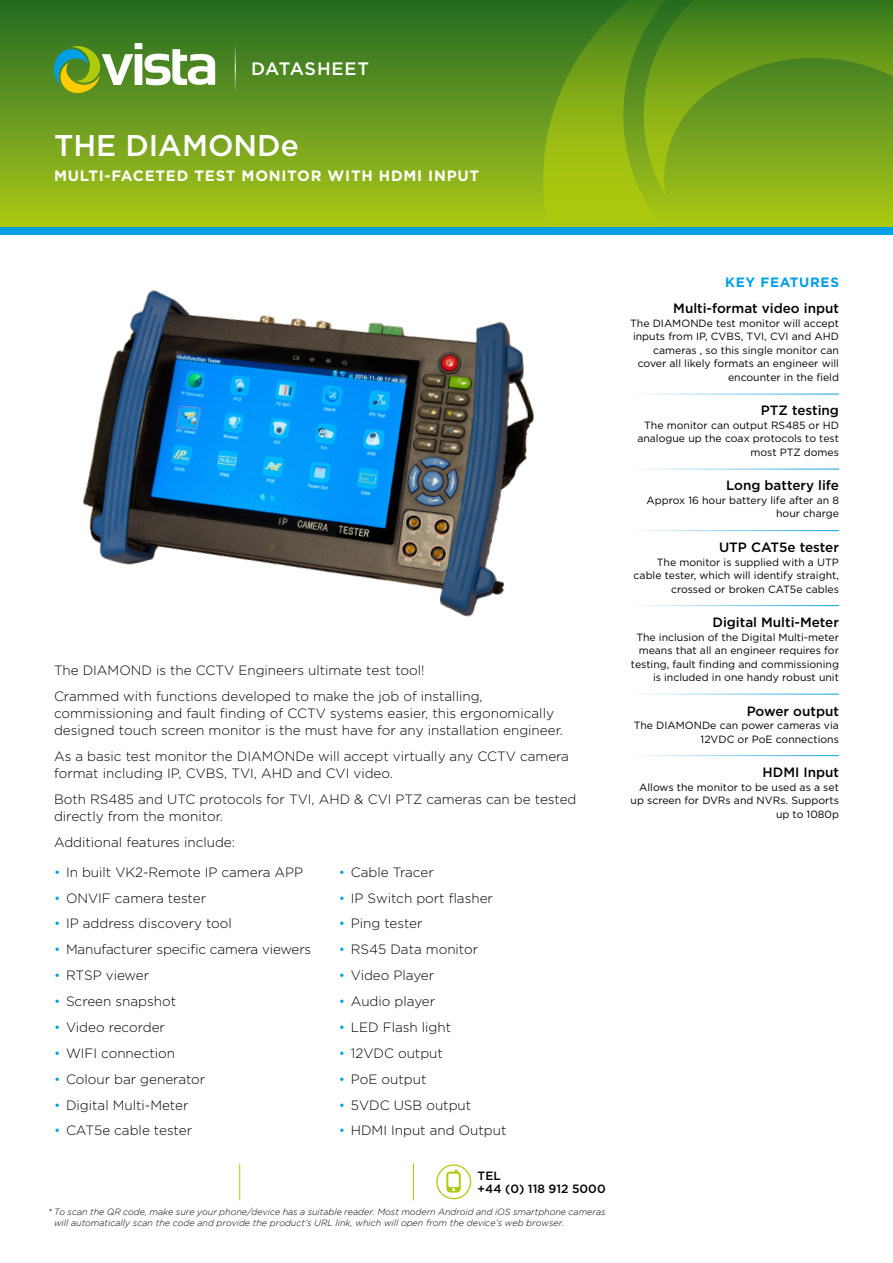
<style>
.page{position:relative;width:893px;height:1263px;background:#fff}
.page>*{position:absolute;margin:0;border:0;box-sizing:border-box;transform-origin:0 0}
.Main_Title{font:500 30px "Gotham";color:#fff}
.t1{font:500 18px "Gotham";letter-spacing:.045em;color:#fff}
.Subtitle{font:700 15px "Gotham";letter-spacing:.05em;color:#fff}
.Main_Text_Body{font:300 13.5px/17.2px "Gotham";color:#000}
.Key_Features_Titles{font:500 13.5px "Gotham";color:#000}
.Key_Features_Heading{font:700 13.5px "Gotham";letter-spacing:.05em;color:#009fe3}
.Key_Features_Text{font:500 13.5px "Gotham";color:#000}
.t2{font:500 12px "Gotham";color:#000}
.Key_Features_Text-2{font:10.5px/13.5px "Gotham";color:#000;text-align:right}
.t3{font:italic 300 9px/10.9px "Gotham";color:#000}
.s1{color:#009fe3}
</style>
<div class="page">
<div style="left:0;top:0;width:893px;height:227px;background:linear-gradient(to bottom,#236a25,#abc817)"></div>
<svg style="left:54px;top:43px;width:161px;height:50px"></svg>
<svg style="left:841px;top:0;width:52px;height:227px;background:#6e9e1c"></svg>
<svg style="left:535px;top:0;width:306px;height:227px;background:#73a11a"></svg>
<hr style="left:235px;top:43px;width:1px;height:50px;background:#fff">
<div style="left:0;top:227px;width:893px;height:8px;background:#009fe3"></div>
<hr style="left:239px;top:1164px;width:1px;height:36px;background:#afca0b">
<div style="left:436px;top:1164px;width:35px;height:35px;border:1px solid #afca0b;border-radius:50%"></div>
<svg style="left:446px;top:1170px;width:15px;height:22px"></svg>
<hr style="left:413px;top:1164px;width:1px;height:36px;background:#afca0b">
<hr style="left:627px;top:394px;width:212px;height:1px;background:#009fe3">
<hr style="left:627px;top:469px;width:212px;height:1px;background:#009fe3">
<hr style="left:627px;top:530px;width:212px;height:1px;background:#009fe3">
<hr style="left:627px;top:605px;width:212px;height:1px;background:#009fe3">
<hr style="left:627px;top:694px;width:212px;height:1px;background:#009fe3">
<hr style="left:627px;top:755px;width:212px;height:1px;background:#009fe3">
<img style="left:83px;top:290px;width:452px;height:327px">
<p class="t1" style="left:251px;top:57px;width:120px">DATASHEET</p>
<p class="Main_Title" style="left:54px;top:125px;width:246px">THE DIAMONDe</p>
<p class="Subtitle" style="left:54px;top:166px;width:427px">MULTI-FACETED TEST MONITOR WITH HDMI INPUT</p>
<p class="Main_Text_Body" style="left:54px;top:661px;width:372px">The DIAMOND is the CCTV Engineers ultimate test tool!</p>
<p class="Main_Text_Body" style="left:54px;top:687px;width:510px">Crammed with functions developed to make the job of installing, commissioning and fault finding of CCTV systems easier, this ergonomically designed touch screen monitor is the must have for any installation engineer.</p>
<p class="Main_Text_Body" style="left:54px;top:747px;width:516px">As a basic test monitor the DIAMONDe will accept virtually any CCTV camera format including IP, CVBS, TVI, AHD and CVI video.</p>
<p class="Main_Text_Body" style="left:54px;top:790px;width:524px">Both RS485 and UTC protocols for TVI, AHD &amp; CVI PTZ cameras can be tested directly from the monitor.</p>
<p class="Main_Text_Body" style="left:54px;top:833px;width:183px">Additional features include:</p>
<p class="Main_Text_Body" style="left:54px;top:863px;width:251px"><span class="s1">•</span> In built VK2-Remote IP camera APP</p>
<p class="Main_Text_Body" style="left:54px;top:889px;width:154px"><span class="s1">•</span> ONVIF camera tester</p>
<p class="Main_Text_Body" style="left:54px;top:915px;width:179px"><span class="s1">•</span> IP address discovery tool</p>
<p class="Main_Text_Body" style="left:54px;top:940px;width:259px"><span class="s1">•</span> Manufacturer specific camera viewers</p>
<p class="Main_Text_Body" style="left:54px;top:966px;width:97px"><span class="s1">•</span> RTSP viewer</p>
<p class="Main_Text_Body" style="left:54px;top:992px;width:124px"><span class="s1">•</span> Screen snapshot</p>
<p class="Main_Text_Body" style="left:54px;top:1018px;width:113px"><span class="s1">•</span> Video recorder</p>
<p class="Main_Text_Body" style="left:54px;top:1044px;width:123px"><span class="s1">•</span> WIFI connection</p>
<p class="Main_Text_Body" style="left:54px;top:1070px;width:153px"><span class="s1">•</span> Colour bar generator</p>
<p class="Main_Text_Body" style="left:54px;top:1096px;width:136px"><span class="s1">•</span> Digital Multi-Meter</p>
<p class="Main_Text_Body" style="left:54px;top:1122px;width:140px"><span class="s1">•</span> CAT5e cable tester</p>
<p class="Main_Text_Body" style="left:339px;top:863px;width:96px"><span class="s1">•</span> Cable Tracer</p>
<p class="Main_Text_Body" style="left:339px;top:889px;width:156px"><span class="s1">•</span> IP Switch port flasher</p>
<p class="Main_Text_Body" style="left:339px;top:915px;width:85px"><span class="s1">•</span> Ping tester</p>
<p class="Main_Text_Body" style="left:339px;top:940px;width:141px"><span class="s1">•</span> RS45 Data monitor</p>
<p class="Main_Text_Body" style="left:339px;top:966px;width:97px"><span class="s1">•</span> Video Player</p>
<p class="Main_Text_Body" style="left:339px;top:992px;width:98px"><span class="s1">•</span> Audio player</p>
<p class="Main_Text_Body" style="left:339px;top:1018px;width:114px"><span class="s1">•</span> LED Flash light</p>
<p class="Main_Text_Body" style="left:339px;top:1044px;width:106px"><span class="s1">•</span> 12VDC output</p>
<p class="Main_Text_Body" style="left:339px;top:1070px;width:89px"><span class="s1">•</span> PoE output</p>
<p class="Main_Text_Body" style="left:339px;top:1096px;width:134px"><span class="s1">•</span> 5VDC USB output</p>
<p class="Main_Text_Body" style="left:339px;top:1122px;width:169px"><span class="s1">•</span> HDMI Input and Output</p>
<p class="t2" style="left:478px;top:1168px;width:25px">TEL</p>
<p class="t2" style="left:478px;top:1181px;width:130px">+44 (0) 118 912 5000</p>
<p class="t3" style="left:54px;top:1206px;width:553px;text-indent:-6px">* To scan the QR code, make sure your phone/device has a suitable reader. Most modern Android and iOS smartphone cameras will automatically scan the code and provide the product’s URL link, which will open from the device’s web browser.</p>
<p class="Key_Features_Heading" style="left:725px;top:273px;width:115px">KEY FEATURES</p>
<p class="Key_Features_Titles" style="left:673px;top:300px;width:167px">Multi-format video input</p>
<p class="Key_Features_Text-2" style="left:630px;top:316px;width:210px">The DIAMONDe test monitor will accept inputs from IP, CVBS, TVI, CVI and AHD cameras , so this single monitor can cover all likely formats an engineer will encounter in the field</p>
<p class="Key_Features_Titles" style="left:761px;top:402px;width:80px">PTZ testing</p>
<p class="Key_Features_Text-2" style="left:637px;top:418px;width:203px">The monitor can output RS485 or HD analogue up the coax protocols to test most PTZ domes</p>
<p class="Key_Features_Titles" style="left:726px;top:477px;width:114px">Long battery life</p>
<p class="Key_Features_Text-2" style="left:647px;top:493px;width:194px">Approx 16 hour battery life after an 8 hour charge</p>
<p class="Key_Features_Titles" style="left:719px;top:538px;width:121px">UTP CAT5e tester</p>
<p class="Key_Features_Text-2" style="left:634px;top:555px;width:207px">The monitor is supplied with a UTP cable tester, which will identify straight, crossed or broken CAT5e cables</p>
<p class="Key_Features_Titles" style="left:712px;top:613px;width:128px">Digital Multi-Meter</p>
<p class="Key_Features_Text-2" style="left:631px;top:630px;width:209px">The inclusion of the Digital Multi-meter means that all an engineer requires for testing, fault finding and commissioning is included in one handy robust unit</p>
<p class="Key_Features_Titles" style="left:747px;top:702px;width:94px">Power output</p>
<p class="Key_Features_Text-2" style="left:634px;top:718px;width:207px">The DIAMONDe can power cameras via<br>12VDC or PoE connections</p>
<p class="Key_Features_Text" style="left:762px;top:763px;width:78px">HDMI Input</p>
<p class="Key_Features_Text-2" style="left:630px;top:780px;width:210px">Allows the monitor to be used as a set up screen for DVRs and NVRs. Supports up to 1080p</p>
</div>
